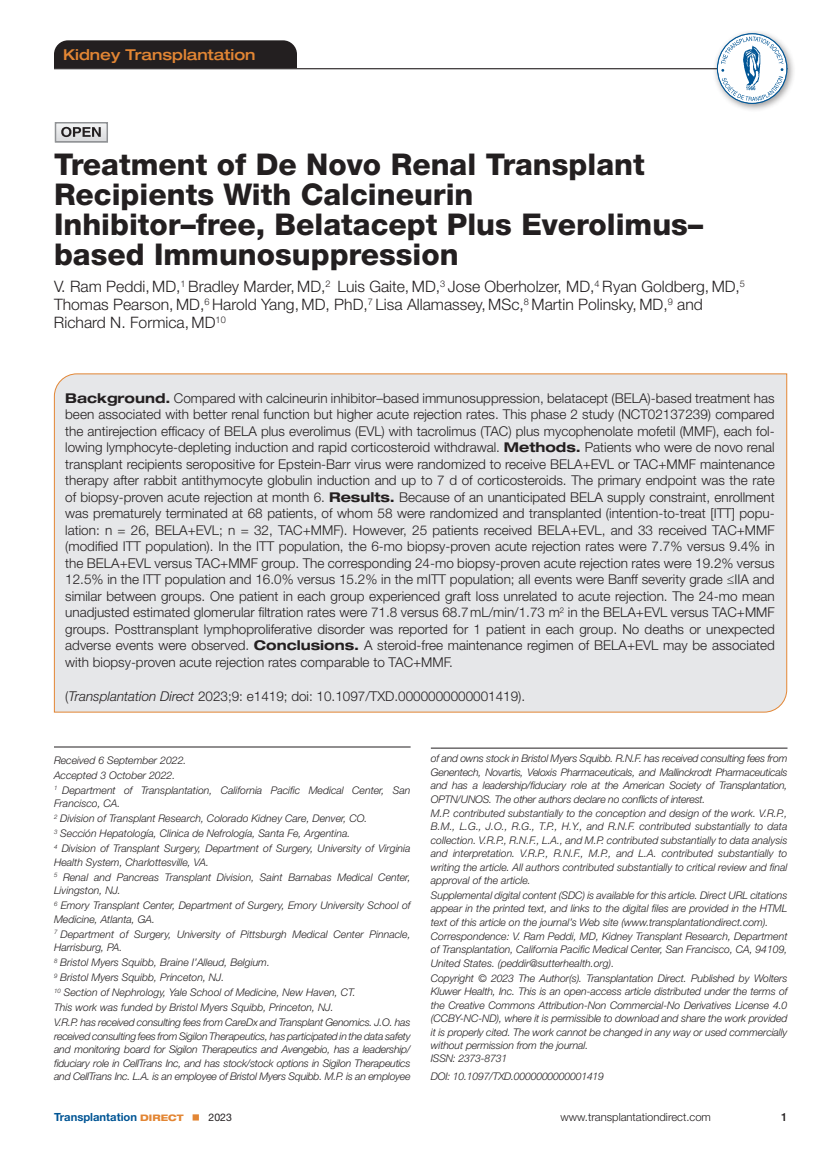
<style>
.page{position:relative;width:837px;height:1161px;background:#fff}
.page>*{position:absolute;margin:0;border:0;box-sizing:border-box;transform-origin:0 0}
.t1{font:800 30px/30px "Helvetica Neue LT Std";color:#231f20}
.t2{font:300 15.75px/18px "Helvetica Neue LT Std";color:#231f20}
.t3{font:500 expanded 15px "Helvetica Neue LT Std";color:#e38634}
.t4{font:300 13.5px/16.5px "Helvetica Neue LT Std";color:#231f20;text-align:justify}
.t5{font:300 11.25px "Helvetica Neue LT Std";color:#231f20}
.t6{font:700 11.25px "Helvetica Neue LT Std";color:#005595}
.t7{font:500 11.25px "Helvetica Neue LT Std";color:#231f20}
.t8{font:italic 300 10.5px/13.6px "Helvetica Neue LT Std";color:#231f20}
.t9{font:italic 300 10.5px/18px "Helvetica Neue LT Std";letter-spacing:-.02em;color:#231f20}
.t10{font:10.5px "Helvetica Neue LT Std";color:#231f20}
.s1{font-weight:700;font-stretch:expanded}
.s2{font-style:italic}
.s3{font-weight:800;font-stretch:expanded;font-size:9px;color:#e38634}
</style>
<div class="page">
<div style="left:193px;top:1114px;width:6px;height:7px;background:#e38634"></div>
<hr style="left:54px;top:68px;width:734px;height:1px;background:#231f20">
<img style="left:58px;top:125px;width:47px;height:15px">
<div style="left:55px;top:122px;width:53px;height:21px;border:2px solid #909295"></div>
<svg style="left:61px;top:127px;width:40px;height:10px"></svg>
<hr style="left:54px;top:747px;width:357px;height:1px;background:#231f20">
<hr style="left:431px;top:748px;width:357px;height:1px;background:#231f20">
<div style="left:54px;top:40px;width:243px;height:28px;background:#231f20"></div>
<div style="left:54px;top:373px;width:734px;height:340px;background:#e6e7e9"></div>
<div style="left:713px;top:29px;width:83px;height:84px;background:#231f20;opacity:.45"></div>
<svg style="left:717px;top:34px;width:70px;height:69px"></svg>
<svg style="left:721px;top:37px;width:62px;height:64px"></svg>
<div style="left:717px;top:33px;width:70px;height:71px;border:1px solid #005595;border-radius:50%"></div>
<h3 class="t3" style="left:63px;top:45px;width:194px">Kidney Transplantation</h3>
<h1 class="t1" style="left:54px;top:150px;width:651px">Treatment of De Novo Renal Transplant Recipients With Calcineurin<br>Inhibitor–free, Belatacept Plus Everolimus– based Immunosuppression</h1>
<h2 class="t2" style="left:54px;top:277px;width:693px">V. Ram Peddi, MD,<sup>1</sup> Bradley Marder, MD,<sup>2</sup> Luis Gaite, MD,<sup>3</sup> Jose Oberholzer, MD,<sup>4</sup> Ryan Goldberg, MD,<sup>5<br></sup>Thomas Pearson, MD,<sup>6</sup> Harold Yang, MD, PhD,<sup>7</sup> Lisa Allamassey, MSc,<sup>8</sup> Martin Polinsky, MD,<sup>9</sup> and<br>Richard N. Formica, MD<sup>10</sup></h2>
<p class="t4" style="left:65px;top:389px;width:711px"><span class="s1">Background.</span> Compared with calcineurin inhibitor–based immunosuppression, belatacept (BELA)-based treatment has been associated with better renal function but higher acute rejection rates. This phase 2 study (NCT02137239) compared the antirejection efficacy of BELA plus everolimus (EVL) with tacrolimus (TAC) plus mycophenolate mofetil (MMF), each fol&shy;lowing lymphocyte-depleting induction and rapid corticosteroid withdrawal. <span class="s1">Methods.</span> Patients who were de novo renal transplant recipients seropositive for Epstein-Barr virus were randomized to receive BELA+EVL or TAC+MMF maintenance therapy after rabbit antithymocyte globulin induction and up to 7 d of corticosteroids. The primary endpoint was the rate of biopsy-proven acute rejection at month 6. <span class="s1">Results.</span> Because of an unanticipated BELA supply constraint, enrollment was prematurely terminated at 68 patients, of whom 58 were randomized and transplanted (intention-to-treat [ITT] popu&shy;lation: n = 26, BELA+EVL; n = 32, TAC+MMF). However, 25 patients received BELA+EVL‚ and 33 received TAC+MMF (modified ITT population). In the ITT population, the 6-mo biopsy-proven acute rejection rates were 7.7% versus 9.4% in the BELA+EVL versus TAC+MMF group. The corresponding 24-mo biopsy-proven acute rejection rates were 19.2% versus 12.5% in the ITT population and 16.0% versus 15.2% in the mITT population; all events were Banff severity grade ≤IIA and similar between groups. One patient in each group experienced graft loss unrelated to acute rejection. The 24-mo mean unadjusted estimated glomerular filtration rates were 71.8 versus 68.7mL/min/1.73 m<sup>2</sup> in the BELA+EVL versus TAC+MMF groups. Posttransplant lymphoproliferative disorder was reported for 1 patient in each group. No deaths or unexpected adverse events were observed. <span class="s1">Conclusions.</span> A steroid-free maintenance regimen of BELA+EVL may be associated with biopsy-proven acute rejection rates comparable to TAC+MMF.</p>
<p class="t4" style="left:65px;top:688px;width:462px">(<span class="s2">Transplantation Direct</span> 2023;9: e1419; doi: 10.1097/TXD.0000000000001419).</p>
<p class="t8" style="left:54px;top:752px;width:358px;line-height:15px">Received 6 September 2022.<br>Accepted 3 October 2022.<br><sup>1</sup> Department of Transplantation, California Pacific Medical Center, San</p>
<p class="t8" style="left:54px;top:796px;width:358px;line-height:15px">Francisco, CA.<br><sup>2</sup> Division of Transplant Research, Colorado Kidney Care, Denver, CO.<br><sup>3</sup> Sección Hepatología, Clinica de Nefrología, Santa Fe, Argentina.<br><sup>4</sup> Division of Transplant Surgery, Department of Surgery, University of Virginia</p>
<p class="t8" style="left:54px;top:854px;width:358px;line-height:15px">Health System, Charlottesville, VA.<br><sup>5</sup> Renal and Pancreas Transplant Division, Saint Barnabas Medical Center,</p>
<p class="t8" style="left:54px;top:883px;width:358px;line-height:15px">Livingston, NJ.<br><sup>6</sup> Emory Transplant Center, Department of Surgery, Emory University School of</p>
<p class="t8" style="left:54px;top:911px;width:358px;line-height:15px">Medicine, Atlanta, GA.<br><sup>7</sup> Department of Surgery, University of Pittsburgh Medical Center Pinnacle,</p>
<p class="t8" style="left:54px;top:940px;width:358px;line-height:15px">Harrisburg, PA.<br><sup>8</sup> Bristol Myers Squibb, Braine I’Alleud, Belgium.<br><sup>9</sup> Bristol Myers Squibb, Princeton, NJ.<br><sup>10</sup> Section of Nephrology, Yale School of Medicine, New Haven, CT.<br>This work was funded by Bristol Myers Squibb, Princeton, NJ.<br>V.R.P. has received consulting fees from CareDx and Transplant Genomics. J.O. has</p>
<p class="t8" style="left:54px;top:1029px;width:358px;text-align:justify">received consulting fees from Sigilon Therapeutics, has participated in the data safety and monitoring board for Sigilon Therapeutics and Avengebio, has a leadership/ fiduciary role in CellTrans Inc, and has stock/stock options in Sigilon Therapeutics and CellTrans Inc. L.A. is an employee of Bristol Myers Squibb. M.P. is an employee</p>
<p class="t8" style="left:431px;top:751px;width:358px">of and owns stock in Bristol Myers Squibb. R.N.F. has received consulting fees from Genentech, Novartis, Veloxis Pharmaceuticals, and Mallinckrodt Pharmaceuticals and has a leadership/fiduciary role at the American Society of Transplantation, OPTN/UNOS. The other authors declare no conflicts of interest.<br>M.P. contributed substantially to the conception and design of the work. V.R.P., B.M., L.G., J.O., R.G., T.P., H.Y., and R.N.F. contributed substantially to data collection. V.R.P., R.N.F., L.A., and M.P. contributed substantially to data analysis and interpretation. V.R.P., R.N.F., M.P., and L.A. contributed substantially to writing the article. All authors contributed substantially to critical review and final approval of the article.<br>Supplemental digital content (SDC) is available for this article. Direct URL citations appear in the printed text, and links to the digital files are provided in the HTML text of this article on the journal’s Web site (www.transplantationdirect.com).<br>Correspondence: V. Ram Peddi, MD, Kidney Transplant Research, Department of Transplantation, California Pacific Medical Center, San Francisco, CA, 94109, United States. (peddir@sutterhealth.org).</p>
<p class="t8" style="left:431px;top:971px;width:358px;text-align:justify">Copyright © 2023 The Author(s). Transplantation Direct. Published by Wolters Kluwer Health, Inc. This is an open-access article distributed under the terms of the Creative Commons Attribution-Non Commercial-No Derivatives License 4.0 (CCBY-NC-ND), where it is permissible to download and share the work provided it is properly cited. The work cannot be changed in any way or used commercially without permission from the journal.</p>
<p class="t9" style="left:431px;top:1049px;width:175px">ISSN: 2373-8731<br>DOI: 10.1097/TXD.0000000000001419</p>
<p class="t6" style="left:54px;top:1110px;width:131px">Transplantation <span class="s3">DIRECT</span></p>
<p class="t10" style="left:209px;top:1111px;width:25px">2023</p>
<p class="t5" style="left:561px;top:1110px;width:152px">www.transplantationdirect.com</p>
<p class="t7" style="left:781px;top:1110px;width:8px">1</p>
</div>
